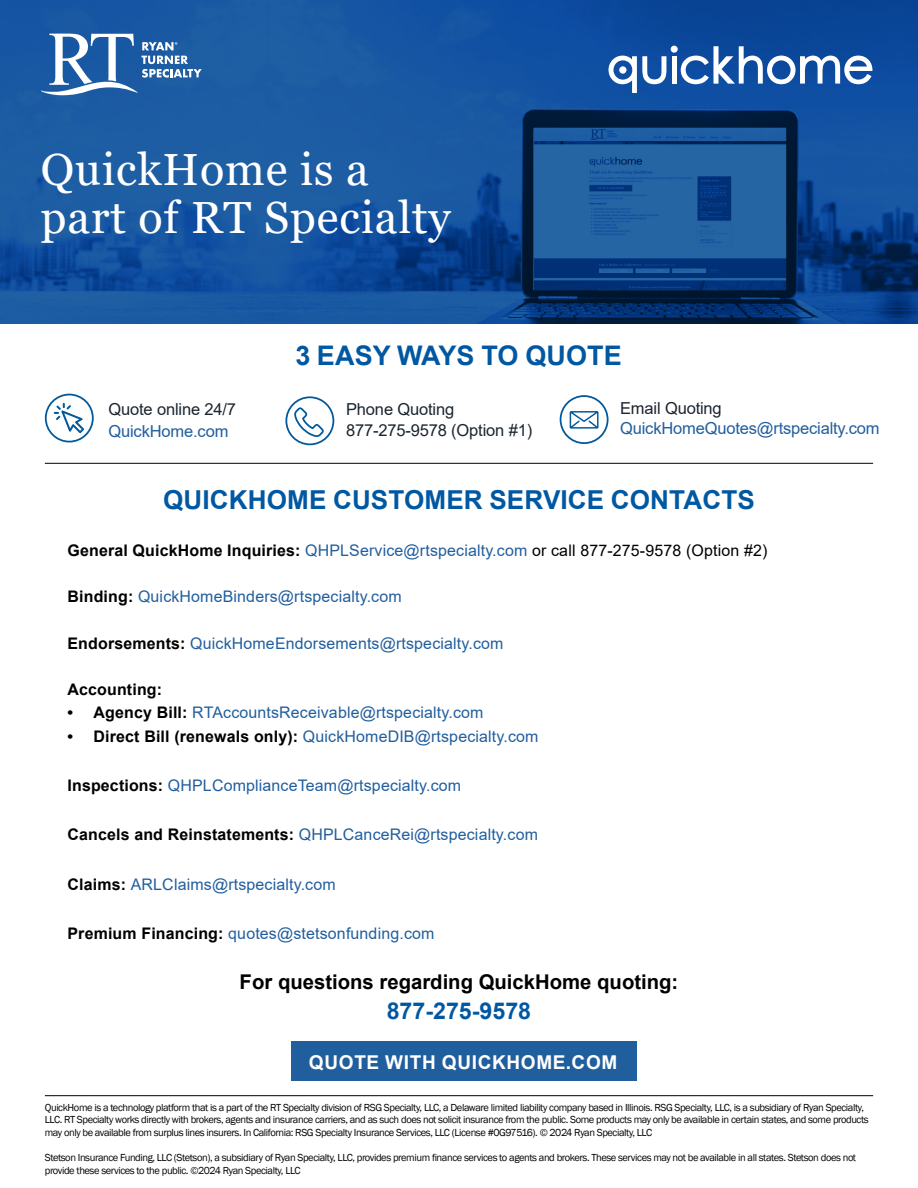
<style>
.page{position:relative;width:918px;height:1188px;background:#fff}
.page>*{position:absolute;margin:0;border:0;box-sizing:border-box;transform-origin:0 0}
.t1{font:45px/48px "Georgia";letter-spacing:.02em;color:#fff}
.t2{font:700 27px "Arial";letter-spacing:.005em;color:#0058a2}
.t3{font:700 26.1px "Arial";letter-spacing:.005em;color:#0058a2}
.t4{font:700 23.25px "Arial";color:#0058a2}
.t5{font:700 20.25px "Arial";color:#000}
.t6{font:700 19.05px "Arial";letter-spacing:.035em;color:#fff}
.t7{font:16.5px/21.5px "Arial";letter-spacing:-.01em;color:#1b252f}
.t8{font:16.5px "Arial";letter-spacing:-.01em;color:#215e9e}
.t9{font:15.9px "Arial";letter-spacing:.01em;color:#215e9e}
.t10{font:15.9px "Arial";letter-spacing:.01em;color:#000}
.t11{font:700 15.9px "Arial";letter-spacing:.01em;color:#000}
.t12{font:10.5px/12.6px "Franklin Gothic";letter-spacing:-.04em;color:#000}
.s1{font-weight:700}
.s2{color:#215e9e}
.s3{font-weight:700;color:#000}
</style>
<div class="page">
<img style="left:0;top:0;width:897px;height:324px">
<div style="left:291px;top:1042px;width:345px;height:39px;background:#215e9e"></div>
<hr style="left:45px;top:1095px;width:828px;height:1px;background:#000">
<svg style="left:54px;top:403px;width:30px;height:30px"></svg>
<div style="left:45px;top:394px;width:49px;height:48px;border:2px solid #00599b;border-radius:50%"></div>
<svg style="left:294px;top:407px;width:30px;height:30px"></svg>
<div style="left:285px;top:396px;width:49px;height:49px;border:2px solid #00599b;border-radius:50%"></div>
<svg style="left:570px;top:411px;width:29px;height:18px"></svg>
<div style="left:560px;top:395px;width:49px;height:49px;border:2px solid #00599b;border-radius:50%"></div>
<hr style="left:45px;top:463px;width:828px;height:1px;background:#000">
<svg style="left:41px;top:34px;width:161px;height:61px"></svg>
<svg style="left:609px;top:46px;width:263px;height:47px"></svg>
<div style="left:619px;top:66px;width:8px;height:8px;background:#fff;border-radius:50%"></div>
<img style="left:897px;top:0;width:21px;height:324px">
<h1 class="t1" style="left:41px;top:147px;width:411px">QuickHome is a part of RT Specialty</h1>
<h3 class="t7" style="left:108px;top:398px;width:129px">Quote online 24/7</h3>
<h3 class="t8" style="left:108px;top:420px;width:121px">QuickHome.com</h3>
<h2 class="t2" style="left:296px;top:337px;width:328px">3 EASY WAYS TO QUOTE</h2>
<h3 class="t7" style="left:346px;top:398px;width:188px">Phone Quoting<br>877-275-9578 (Option #1)</h3>
<h3 class="t7" style="left:620px;top:397px;width:103px">Email Quoting</h3>
<h3 class="t8" style="left:620px;top:417px;width:261px">QuickHomeQuotes@rtspecialty.com</h3>
<h3 class="t3" style="left:163px;top:482px;width:593px">QUICKHOME CUSTOMER SERVICE CONTACTS</h3>
<h3 class="t10" style="left:68px;top:540px;width:701px"><span class="s1">General QuickHome Inquiries:</span> <span class="s2">QHPLService@rtspecialty.com</span> or call 877-275-9578 (Option #2)</h3>
<h3 class="t9" style="left:68px;top:586px;width:336px"><span class="s3">Binding:</span> QuickHomeBinders@rtspecialty.com</h3>
<h3 class="t9" style="left:68px;top:632px;width:437px"><span class="s3">Endorsements:</span> QuickHomeEndorsements@rtspecialty.com</h3>
<h3 class="t11" style="left:68px;top:678px;width:96px">Accounting:</h3>
<h3 class="t9" style="left:68px;top:702px;width:417px"><span class="s3">• Agency Bill:</span> RTAccountsReceivable@rtspecialty.com</h3>
<h3 class="t9" style="left:68px;top:725px;width:472px"><span class="s3">• Direct Bill (renewals only):</span> QuickHomeDIB@rtspecialty.com</h3>
<h3 class="t9" style="left:68px;top:774px;width:395px"><span class="s3">Inspections:</span> QHPLComplianceTeam@rtspecialty.com</h3>
<h3 class="t9" style="left:68px;top:824px;width:472px"><span class="s3">Cancels and Reinstatements:</span> QHPLCanceRei@rtspecialty.com</h3>
<h3 class="t9" style="left:68px;top:873px;width:270px"><span class="s3">Claims:</span> ARLClaims@rtspecialty.com</h3>
<h3 class="t9" style="left:68px;top:922px;width:368px"><span class="s3">Premium Financing:</span> quotes@stetsonfunding.com</h3>
<h3 class="t5" style="left:240px;top:967px;width:440px">For questions regarding QuickHome quoting:</h3>
<h3 class="t4" style="left:387px;top:995px;width:146px">877-275-9578</h3>
<h3 class="t6" style="left:309px;top:1049px;width:310px">QUOTE WITH QUICKHOME.COM</h3>
<p class="t12" style="left:45px;top:1101px;width:825px">QuickHome is a technology platform that is a part of the RT Specialty division of RSG Specialty, LLC, a Delaware limited liability company based in Illinois. RSG Specialty, LLC, is a subsidiary of Ryan Specialty,<br>LLC. RT Specialty works directly with brokers, agents and insurance carriers, and as such does not solicit insurance from the public. Some products may only be available in certain states, and some products may only be available from surplus lines insurers. In California: RSG Specialty Insurance Services, LLC (License #0G97516). © 2024 Ryan Specialty, LLC</p>
<p class="t12" style="left:45px;top:1151px;width:813px">Stetson Insurance Funding, LLC (Stetson), a subsidiary of Ryan Specialty, LLC, provides premium finance services to agents and brokers. These services may not be available in all states. Stetson does not provide these services to the public. ©2024 Ryan Specialty, LLC</p>
</div>
